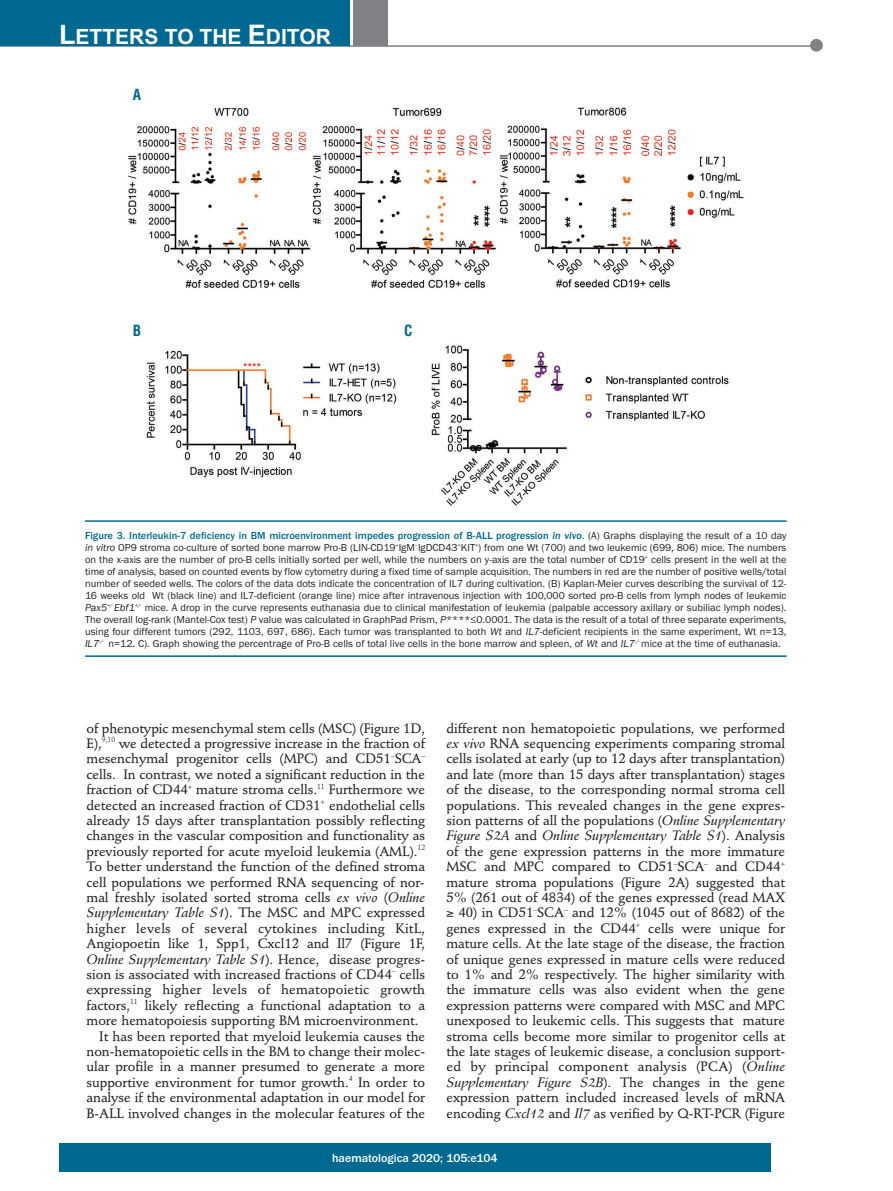
<style>
.page{position:relative;width:893px;height:1191px;background:#fff}
.page>*{position:absolute;margin:0;border:0;box-sizing:border-box;transform-origin:0 0}
.t1{font:700 21px "Arial";color:#fff}
.t2{font:700 condensed 15px "Helvetica";color:#006991}
.t3{font:500 13.5px/15.5px "Stempel Schneidler";letter-spacing:-.005em;color:#231f20;text-align:justify}
.t4{font:italic 13.5px "Stempel Schneidler Med";letter-spacing:-.005em;color:#231f20}
.t5{font:500 13.5px "Stempel Schneidler";letter-spacing:.015em;color:#231f20}
.t6{font:500 12px "Franklin Gothic";color:#fff}
.t7{font:10.5px/12px "Franklin Gothic";color:#231f20;text-align:justify}
.s1{font-size:27px}
.s2{font-weight:500;color:#006991}
.s3{font-weight:500;font-style:italic;color:#006991}
.s4{font-style:italic}
.s5{font-family:"Stempel Schneidler Med";font-weight:400;font-style:italic}
.s6{font-family:"Stempel Schneidler";font-weight:500;font-style:normal}
</style>
<div class="page">
<div style="left:59px;top:1143px;width:712px;height:28px;background:#006991"></div>
<hr style="left:0;top:45px;width:820px;height:2px;background:#808285">
<div style="left:810px;top:39px;width:13px;height:13px;background:#808285;border-radius:50%"></div>
<div style="left:354px;top:0;width:34px;height:45px;background:#808285"></div>
<div style="left:0;top:0;width:350px;height:45px;background:#006991"></div>
<img style="left:128px;top:107px;width:616px;height:400px">
<hr style="left:85px;top:520px;width:702px;height:2px;background:#006991">
<hr style="left:85px;top:655px;width:702px;height:2px;background:#006991">
<h1 class="t1" style="left:59px;top:25px;width:273px"><span class="s1">L</span>ETTERS TO THE <span class="s1">E</span>DITOR</h1>
<p class="t2" style="left:133px;top:86px;width:10px">A</p>
<p class="t2" style="left:133px;top:322px;width:10px">B</p>
<p class="t2" style="left:404px;top:322px;width:10px">C</p>
<p class="t7" style="left:85px;top:529px;width:703px"><span class="s2">Figure 3. Interleukin-7 deficiency in BM microenvironment impedes progression of B-ALL progression</span> <span class="s3">in vivo</span><span class="s2">.</span> (A) Graphs displaying the result of a 10 day <span class="s4">in vitro</span> OP9 stroma co-culture of sorted bone marrow Pro-B (LIN-CD19<sup>+</sup>IgM<sup>–</sup>IgDCD43<sup>+</sup>KIT<sup>+</sup>) from one Wt (700) and two leukemic (699, 806) mice. The numbers on the x-axis are the number of pro-B cells initially sorted per well, while the numbers on y-axis are the total number of CD19<sup>+</sup> cells present in the well at the time of analysis, based on counted events by flow cytometry during a fixed time of sample acquisition. The numbers in red are the number of positive wells/total number of seeded wells. The colors of the data dots indicate the concentration of IL7 during cultivation. (B) Kaplan-Meier curves describing the survival of 12- 16 weeks old Wt (black line) and IL7-deficient (orange line) mice after intravenous injection with 100,000 sorted pro-B cells from lymph nodes of leukemic <span class="s4">Pax5</span><sup>+/-</sup><span class="s4">Ebf1</span><sup>+/-</sup> mice. A drop in the curve represents euthanasia due to clinical manifestation of leukemia (palpable accessory axillary or subiliac lymph nodes).<br>The overall log-rank (Mantel-Cox test) <span class="s4">P</span> value was calculated in GraphPad Prism, <span class="s4">P</span>****≤0.0001. The data is the result of a total of three separate experiments, using four different tumors (292, 1103, 697, 686). Each tumor was transplanted to both <span class="s4">Wt</span> and <span class="s4">IL7</span>-deficient recipients in the same experiment, Wt n=13, <span class="s4">IL7</span><sup>-/-</sup> n=12. C). Graph showing the percentrage of Pro-B cells of total live cells in the bone marrow and spleen, of <span class="s4">Wt</span> and <span class="s4">IL7</span><sup>-/-</sup> mice at the time of euthanasia.</p>
<p class="t3" style="left:446px;top:721px;width:340px">different non hematopoietic populations, we performed <span class="s5">ex vivo</span> RNA sequencing experiments comparing stromal cells isolated at early (up to 12 days after transplantation) and late (more than 15 days after transplantation) stages of the disease, to the corresponding normal stroma cell populations. This revealed changes in the gene expres&shy;sion patterns of all the populations (<span class="s5">Online Supplementary</span></p>
<p class="t4" style="left:446px;top:830px;width:340px">Figure S2A <span class="s6">and</span> Online Supplementary Table S1<span class="s6">). Analysis</span></p>
<p class="t3" style="left:446px;top:844px;width:340px">of the gene expression patterns in the more immature MSC and MPC compared to CD51<sup>–</sup>SCA<sup>–</sup> and CD44<sup>+ </sup>mature stroma populations (Figure 2A) suggested that 5% (261 out of 4834) of the genes expressed (read MAX ≥ 40) in CD51<sup>–</sup>SCA<sup>–</sup> and 12% (1045 out of 8682) of the genes expressed in the CD44<sup>+</sup> cells were unique for mature cells. At the late stage of the disease, the fraction of unique genes expressed in mature cells were reduced to 1% and 2% respectively. The higher similarity with the immature cells was also evident when the gene expression patterns were compared with MSC and MPC unexposed to leukemic cells. This suggests that mature stroma cells become more similar to progenitor cells at the late stages of leukemic disease, a conclusion support&shy;ed by principal component analysis (PCA) (<span class="s5">Online</span></p>
<p class="t4" style="left:446px;top:1076px;width:340px">Supplementary Figure S2B<span class="s6">). The changes in the gene</span></p>
<p class="t3" style="left:446px;top:1091px;width:340px">expression pattern included increased levels of mRNA encoding <span class="s5">Cxcl12</span> and <span class="s5">Il7</span> as verified by Q-RT-PCR (Figure</p>
<p class="t6" style="left:332px;top:1150px;width:167px">haematologica 2020; 105:e104</p>
<p class="t3" style="left:87px;top:721px;width:340px">of phenotypic mesenchymal stem cells (MSC) (Figure 1D, E),<sup>9,10</sup> we detected a progressive increase in the fraction of mesenchymal progenitor cells (MPC) and CD51<sup>–</sup>SCA<sup>– </sup>cells. In contrast, we noted a significant reduction in the fraction of CD44<sup>+</sup> mature stroma cells.<sup>11</sup> Furthermore we detected an increased fraction of CD31<sup>+</sup> endothelial cells already 15 days after transplantation possibly reflecting changes in the vascular composition and functionality as previously reported for acute myeloid leukemia (AML).<sup>12<br></sup>To better understand the function of the defined stroma cell populations we performed RNA sequencing of nor&shy;mal freshly isolated sorted stroma cells <span class="s5">ex vivo</span> (<span class="s5">Online Supplementary Table S1</span>). The MSC and MPC expressed higher levels of several cytokines including KitL, Angiopoetin like 1, Spp1, Cxcl12 and Il7 (Figure 1F,</p>
<p class="t4" style="left:87px;top:953px;width:340px">Online Supplementary Table S1<span class="s6">). Hence, disease progres-</span></p>
<p class="t3" style="left:87px;top:968px;width:340px">sion is associated with increased fractions of CD44<sup>–</sup> cells</p>
<p class="t5" style="left:87px;top:984px;width:340px">expressing higher levels of hematopoietic growth</p>
<p class="t3" style="left:87px;top:998px;width:340px">factors,<sup>11</sup> likely reflecting a functional adaptation to a</p>
<p class="t3" style="left:87px;top:1014px;width:333px">more hematopoiesis supporting BM microenvironment.</p>
<p class="t3" style="left:99px;top:1029px;width:327px">It has been reported that myeloid leukemia causes the</p>
<p class="t3" style="left:87px;top:1045px;width:340px">non-hematopoietic cells in the BM to change their molec-</p>
<p class="t3" style="left:87px;top:1060px;width:340px">ular profile in a manner presumed to generate a more</p>
<p class="t3" style="left:87px;top:1075px;width:340px">supportive environment for tumor growth.<sup>4</sup> In order to</p>
<p class="t3" style="left:87px;top:1091px;width:340px">analyse if the environmental adaptation in our model for</p>
<p class="t3" style="left:87px;top:1106px;width:340px">B-ALL involved changes in the molecular features of the</p>
</div>
